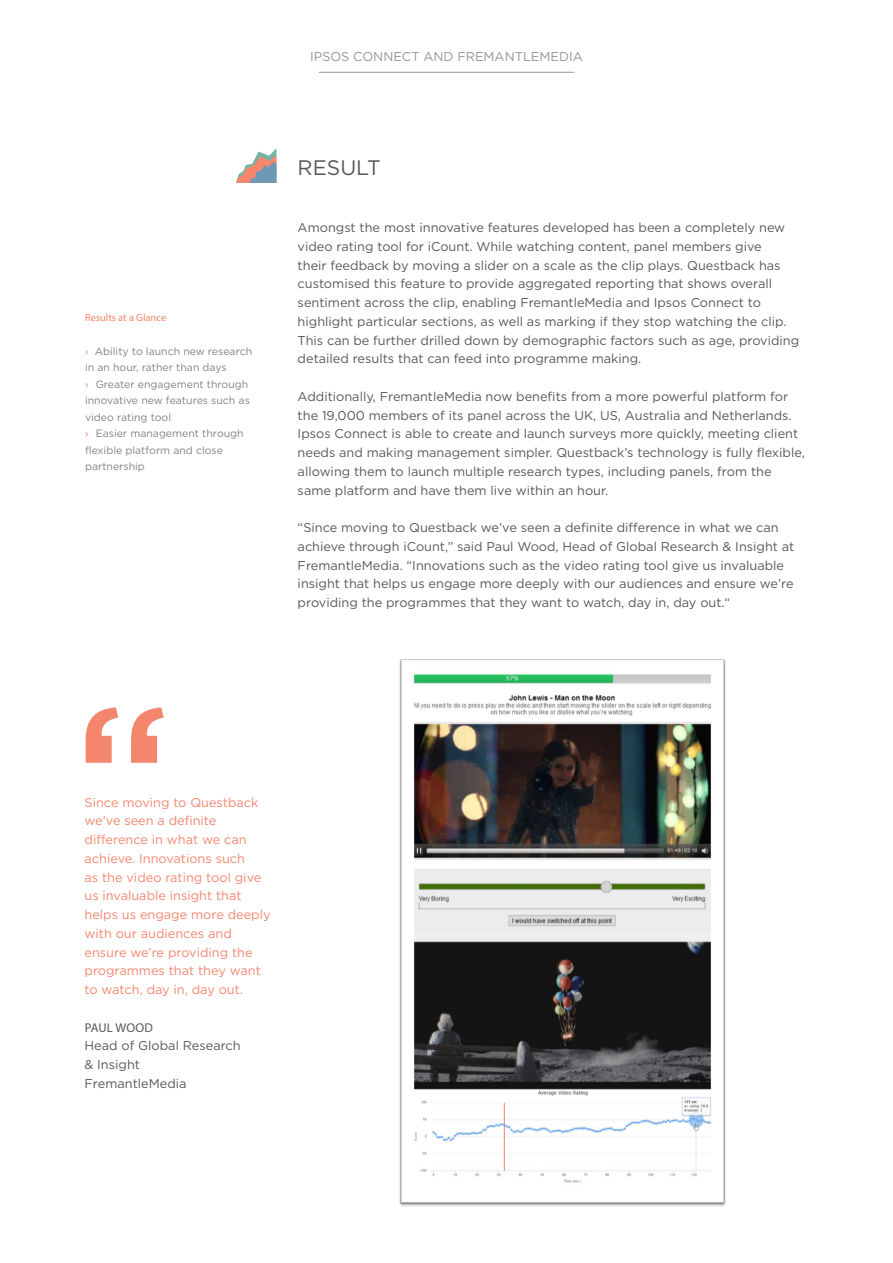
<style>
.page{position:relative;width:893px;height:1263px;background:#fff}
.page>*{position:absolute;margin:0;border:0;box-sizing:border-box;transform-origin:0 0}
.t1{font:21px "Gotham";color:#57585a}
.Copy{font:12.75px/18.8px "Gotham";color:#57585a}
.t2{font:12.75px/18.8px "Gotham";color:#f4866e}
.t3{font:12.75px "Gotham";color:#939598}
.Copy-2{font:12.75px "Myriad Pro";letter-spacing:.02em;color:#57585a}
.Copy-3{font:10.5px/16.5px "Gotham";color:#808285}
.Copy-4{font:10.5px "Myriad Pro";color:#f4866e}
.s1{color:#f4866e}
</style>
<div class="page">
<hr style="left:319px;top:72px;width:255px;height:1px;background:#939598">
<svg style="left:86px;top:707px;width:78px;height:56px"></svg>
<img style="left:399px;top:659px;width:327px;height:548px">
<svg style="left:236px;top:148px;width:40px;height:35px"></svg>
<p class="Copy-4" style="left:85px;top:311px;width:83px">Results at a Glance</p>
<p class="Copy-3" style="left:85px;top:342px;width:169px"><span class="s1">›</span> Ability to launch new research</p>
<p class="Copy-3" style="left:85px;top:359px;width:143px">in an hour, rather than days</p>
<p class="Copy-3" style="left:85px;top:375px;width:165px"><span class="s1">›</span> Greater engagement through</p>
<p class="Copy-3" style="left:85px;top:392px;width:166px">innovative new features such as video rating tool</p>
<p class="Copy-3" style="left:85px;top:425px;width:160px"><span class="s1">›</span> Easier management through flexible platform and close partnership</p>
<p class="t3" style="left:310px;top:49px;width:274px">IPSOS CONNECT AND FREMANTLEMEDIA</p>
<p class="t1" style="left:298px;top:154px;width:85px">RESULT</p>
<p class="Copy" style="left:298px;top:218px;width:503px">Amongst the most innovative features developed has been a completely new video rating tool for iCount. While watching content, panel members give<br>their feedback by moving a slider on a scale as the clip plays. Questback has customised this feature to provide aggregated reporting that shows overall sentiment across the clip, enabling FremantleMedia and Ipsos Connect to highlight particular sections, as well as marking if they stop watching the clip.<br>This can be further drilled down by demographic factors such as age, providing detailed results that can feed into programme making.</p>
<p class="Copy" style="left:298px;top:387px;width:509px">Additionally, FremantleMedia now benefits from a more powerful platform for the 19,000 members of its panel across the UK, US, Australia and Netherlands.<br>Ipsos Connect is able to create and launch surveys more quickly, meeting client needs and making management simpler. Questback’s technology is fully flexible, allowing them to launch multiple research types, including panels, from the same platform and have them live within an hour.</p>
<p class="Copy" style="left:298px;top:518px;width:498px">“Since moving to Questback we’ve seen a definite difference in what we can achieve through iCount,” said Paul Wood, Head of Global Research &amp; Insight at FremantleMedia. “Innovations such as the video rating tool give us invaluable insight that helps us engage more deeply with our audiences and ensure we’re providing the programmes that they want to watch, day in, day out.“</p>
<p class="t2" style="left:85px;top:792px;width:188px">Since moving to Questback we’ve seen a definite difference in what we can achieve. Innovations such<br>as the video rating tool give us invaluable insight that helps us engage more deeply with our audiences and ensure we’re providing the programmes that they want to watch, day in, day out.</p>
<p class="Copy-2" style="left:85px;top:1019px;width:70px">PAUL WOOD</p>
<p class="Copy" style="left:85px;top:1036px;width:158px">Head of Global Research</p>
<p class="Copy" style="left:85px;top:1055px;width:57px">&amp; Insight</p>
<p class="Copy" style="left:85px;top:1074px;width:104px">FremantleMedia</p>
</div>
